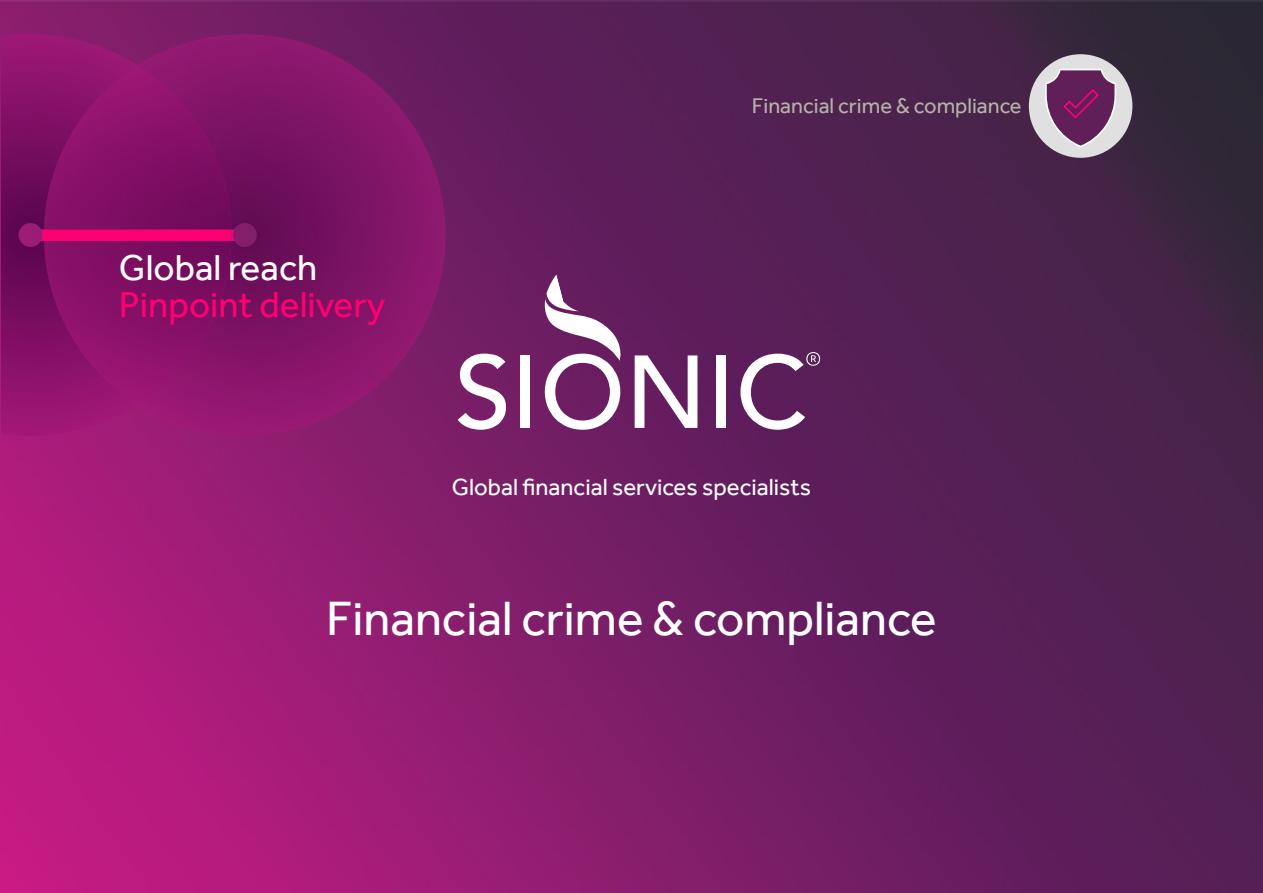
<style>
.page{position:relative;width:1263px;height:893px;background:#fff}
.page>*{position:absolute;margin:0;border:0;box-sizing:border-box;transform-origin:0 0}
.t1{font:49.5px "Effra";color:#fff}
.t2{font:37.05px/37px "Effra";color:#fe0072}
.t3{font:24px "Effra";color:#fff}
.t4{font:21.9px "Effra";color:#b6b1a9}
.s1{color:#fff}
</style>
<div class="page">
<img style="left:0;top:0;width:1263px;height:893px">
<svg style="left:1px;top:34px;width:137px;height:402px"></svg>
<svg style="left:138px;top:34px;width:308px;height:402px"></svg>
<svg style="left:41px;top:65px;width:193px;height:340px"></svg>
<svg style="left:458px;top:354px;width:48px;height:76px"></svg>
<div style="left:520px;top:355px;width:10px;height:73px;background:#fff"></div>
<svg style="left:635px;top:355px;width:62px;height:73px"></svg>
<div style="left:716px;top:355px;width:10px;height:73px;background:#fff"></div>
<svg style="left:541px;top:275px;width:86px;height:155px"></svg>
<svg style="left:740px;top:352px;width:80px;height:78px"></svg>
<div style="left:1029px;top:54px;width:103px;height:104px;background:#e0e0e0;border-radius:50%"></div>
<svg style="left:1045px;top:69px;width:71px;height:78px"></svg>
<p class="t2" style="left:119px;top:249px;width:268px"><span class="s1">Global reach<br></span>Pinpoint delivery</p>
<p class="t4" style="left:752px;top:93px;width:271px">Financial crime &amp; compliance</p>
<p class="t3" style="left:452px;top:473px;width:361px">Global financial services specialists</p>
<p class="t1" style="left:326px;top:589px;width:612px">Financial crime &amp; compliance</p>
</div>
